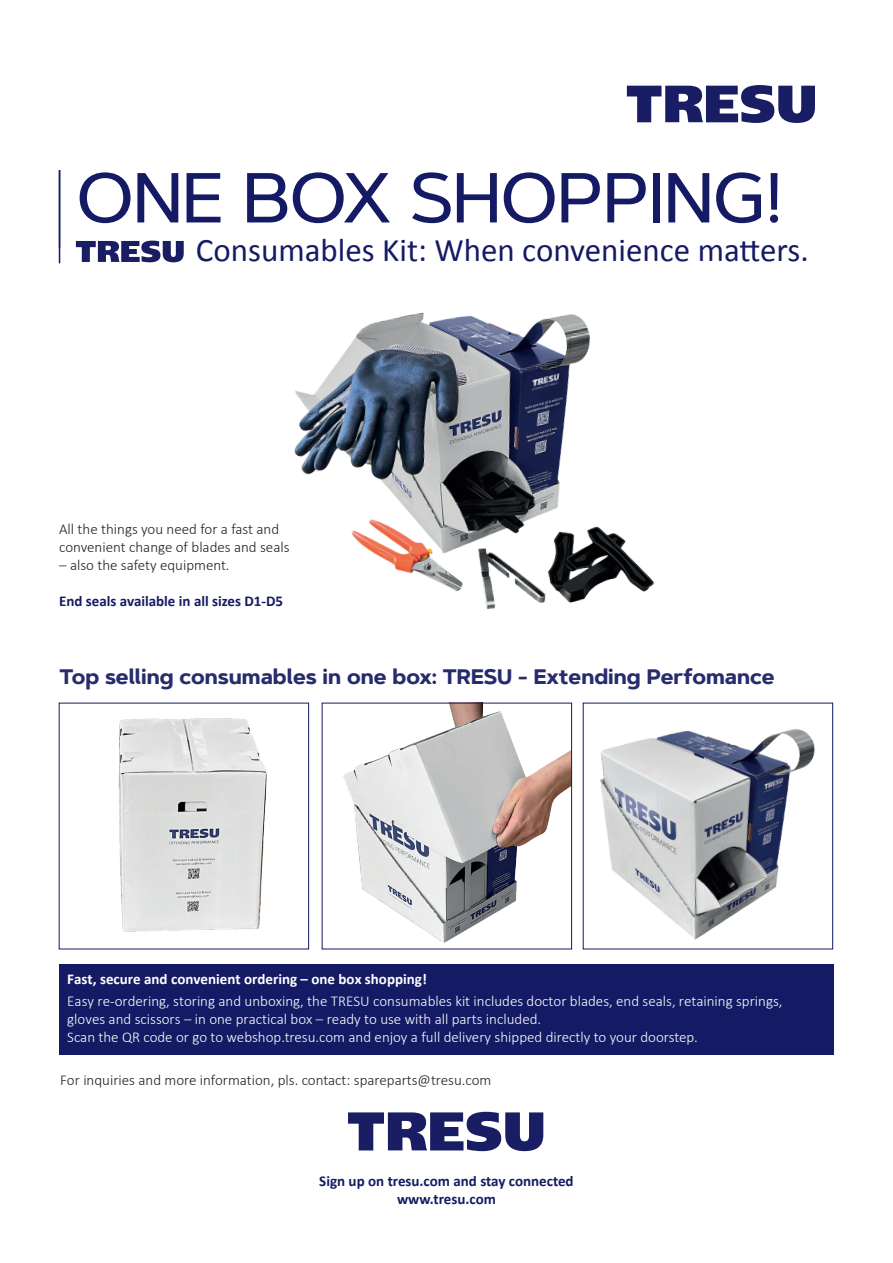
<style>
.page{position:relative;width:893px;height:1263px;background:#fff}
.page>*{position:absolute;margin:0;border:0;box-sizing:border-box;transform-origin:0 0}
.t1{font:500 70.5px "Artegra Sans";letter-spacing:-.01em;color:#141b64}
.t2{font:33px "Calibri";color:#141b64}
.t3{font:700 21px "Artegra Sans";color:#272c6d}
.TRESU_BRØD{font:300 15px/22.2px "Calibri";color:#fff}
.TRESU_BRØD-2{font:300 15px/18px "Calibri";color:#231f20}
.TRESU_BRØD-3{font:700 15px "Calibri";color:#141b64}
.Mellemrubrik{font:700 15px "Calibri";color:#141b64}
.s1{font-weight:700}
</style>
<div class="page">
<svg style="left:627px;top:85px;width:188px;height:38px"></svg>
<svg style="left:76px;top:241px;width:108px;height:21px"></svg>
<hr style="left:59px;top:170px;width:1px;height:93px;background:#141b64">
<svg style="left:348px;top:1112px;width:195px;height:39px"></svg>
<img style="left:118px;top:718px;width:149px;height:214px">
<img style="left:343px;top:705px;width:227px;height:238px">
<img style="left:600px;top:729px;width:215px;height:211px">
<div style="left:59px;top:964px;width:774px;height:91px;background:#141b64"></div>
<img style="left:150px;top:255px;width:504px;height:355px">
<p class="t1" style="left:77px;top:149px;width:709px">ONE BOX SHOPPING!</p>
<p class="t2" style="left:196px;top:230px;width:614px">Consumables Kit: When convenience matters.</p>
<p class="TRESU_BRØD-2" style="left:59px;top:520px;width:232px">All the things you need for a fast and convenient change of blades and seals</p>
<p class="TRESU_BRØD-2" style="left:59px;top:556px;width:172px">– also the safety equipment.</p>
<p class="Mellemrubrik" style="left:59px;top:592px;width:225px">End seals available in all sizes D1-D5</p>
<p class="t3" style="left:60px;top:661px;width:716px">Top selling consumables in one box: TRESU - Extending Perfomance</p>
<p class="TRESU_BRØD" style="left:67px;top:967px;width:717px"><span class="s1">Fast, secure and convenient ordering – one box shopping!<br></span>Easy re-ordering, storing and unboxing, the TRESU consumables kit includes doctor blades, end seals, retaining springs,</p>
<p class="TRESU_BRØD" style="left:67px;top:1009px;width:632px;line-height:18px">gloves and scissors – in one practical box – ready to use with all parts included.<br>Scan the QR code or go to webshop.tresu.com and enjoy a full delivery shipped directly to your doorstep.</p>
<p class="TRESU_BRØD-2" style="left:60px;top:1070px;width:433px">For inquiries and more information, pls. contact: spareparts@tresu.com</p>
<p class="TRESU_BRØD-3" style="left:319px;top:1172px;width:256px">Sign up on tresu.com and stay connected</p>
<p class="TRESU_BRØD-3" style="left:397px;top:1190px;width:100px">www.tresu.com</p>
</div>
